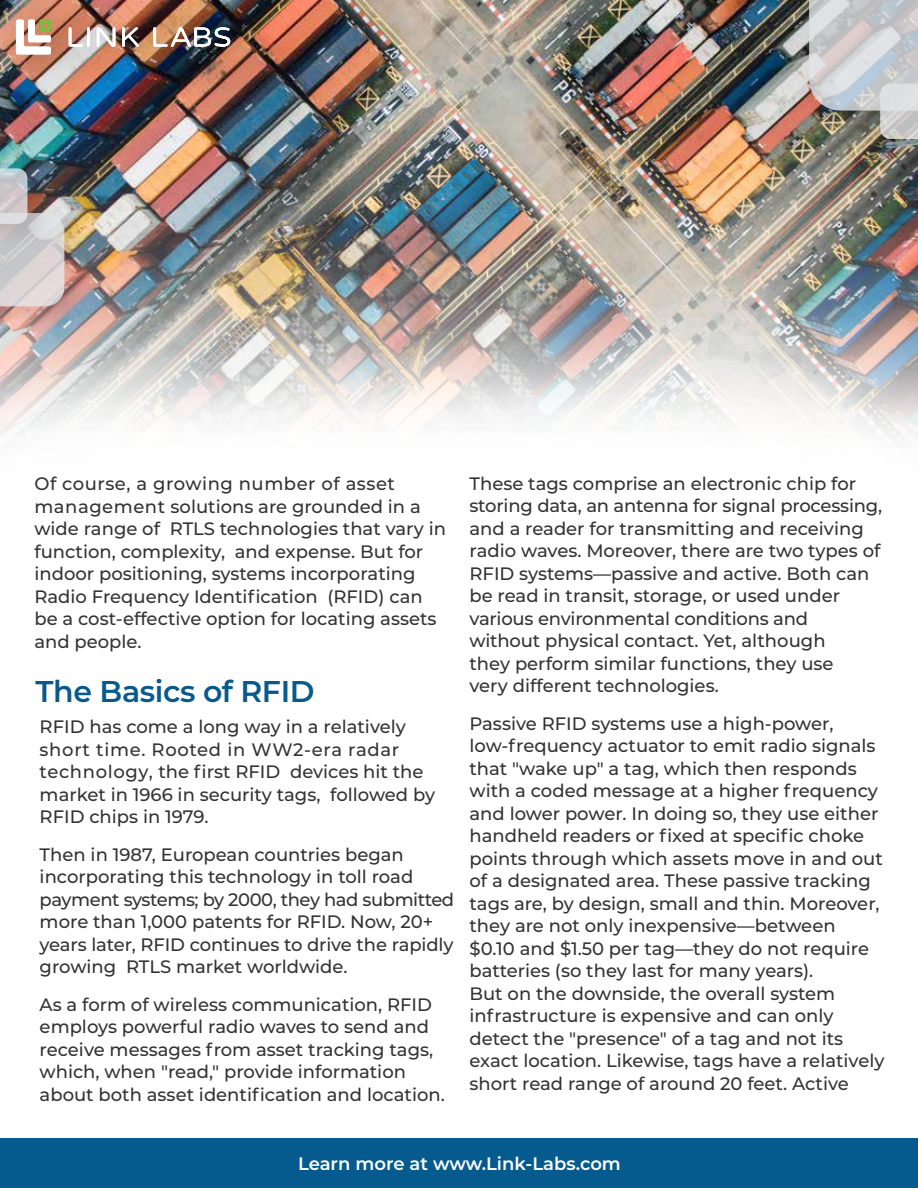
<style>
.page{position:relative;width:918px;height:1188px;background:#fff}
.page>*{position:absolute;margin:0;border:0;box-sizing:border-box;transform-origin:0 0}
.t1{font:600 30px "Montserrat";letter-spacing:-.015em;color:#085a8d}
.t2{font:500 18px/22.5px "Montserrat";color:#333}
.t3{font:600 18px "Montserrat";color:#fff}
</style>
<div class="page">
<div style="left:0;top:1138px;width:918px;height:50px;background:#055a8e"></div>
<img style="left:0;top:0;width:918px;height:440px">
<img style="left:0;top:201px;width:98px;height:139px">
<img style="left:0;top:156px;width:62px;height:12px">
<svg style="left:0;top:168px;width:64px;height:138px;background:#beb9bb"></svg>
<img style="left:796px;top:0;width:71px;height:144px">
<img style="left:867px;top:139px;width:51px;height:33px">
<svg style="left:809px;top:0;width:109px;height:139px;background:#c0c0c1"></svg>
<img style="left:0;top:0;width:322px;height:136px">
<svg style="left:69px;top:27px;width:21px;height:20px"></svg>
<svg style="left:97px;top:27px;width:18px;height:20px"></svg>
<svg style="left:122px;top:27px;width:17px;height:20px"></svg>
<svg style="left:16px;top:20px;width:35px;height:34px"></svg>
<svg style="left:153px;top:27px;width:77px;height:20px"></svg>
<p class="t2" style="left:34px;top:472px;width:413px">Of course, a growing number of asset management solutions are grounded in a wide range of RTLS technologies that vary in function, complexity, and expense. But for indoor positioning, systems incorporating Radio Frequency Identification (RFID) can be a cost-effective option for locating assets and people.</p>
<h1 class="t1" style="left:36px;top:670px;width:280px">The Basics of RFID</h1>
<p class="t2" style="left:40px;top:715px;width:397px">RFID has come a long way in a relatively short time. Rooted in WW2-era radar technology, the first RFID devices hit the market in 1966 in security tags, followed by RFID chips in 1979.</p>
<p class="t2" style="left:40px;top:842px;width:416px">Then in 1987, European countries began incorporating this technology in toll road payment systems; by 2000, they had submitted more than 1,000 patents for RFID. Now, 20+ years later, RFID continues to drive the rapidly growing RTLS market worldwide.</p>
<p class="t2" style="left:40px;top:992px;width:407px">As a form of wireless communication, RFID employs powerful radio waves to send and receive messages from asset tracking tags, which, when "read," provide information about both asset identification and location.</p>
<p class="t2" style="left:470px;top:472px;width:414px">These tags comprise an electronic chip for storing data, an antenna for signal processing, and a reader for transmitting and receiving radio waves. Moreover, there are two types of RFID systems—passive and active. Both can be read in transit, storage, or used under various environmental conditions and without physical contact. Yet, although<br>they perform similar functions, they use<br>very different technologies.</p>
<p class="t2" style="left:470px;top:712px;width:416px">Passive RFID systems use a high-power, low-frequency actuator to emit radio signals that "wake up" a tag, which then responds with a coded message at a higher frequency and lower power. In doing so, they use either handheld readers or fixed at specific choke points through which assets move in and out of a designated area. These passive tracking tags are, by design, small and thin. Moreover, they are not only inexpensive—between $0.10 and $1.50 per tag—they do not require batteries (so they last for many years).<br>But on the downside, the overall system infrastructure is expensive and can only detect the "presence" of a tag and not its exact location. Likewise, tags have a relatively short read range of around 20 feet. Active</p>
<p class="t3" style="left:298px;top:1151px;width:324px">Learn more at www.Link-Labs.com</p>
</div>
